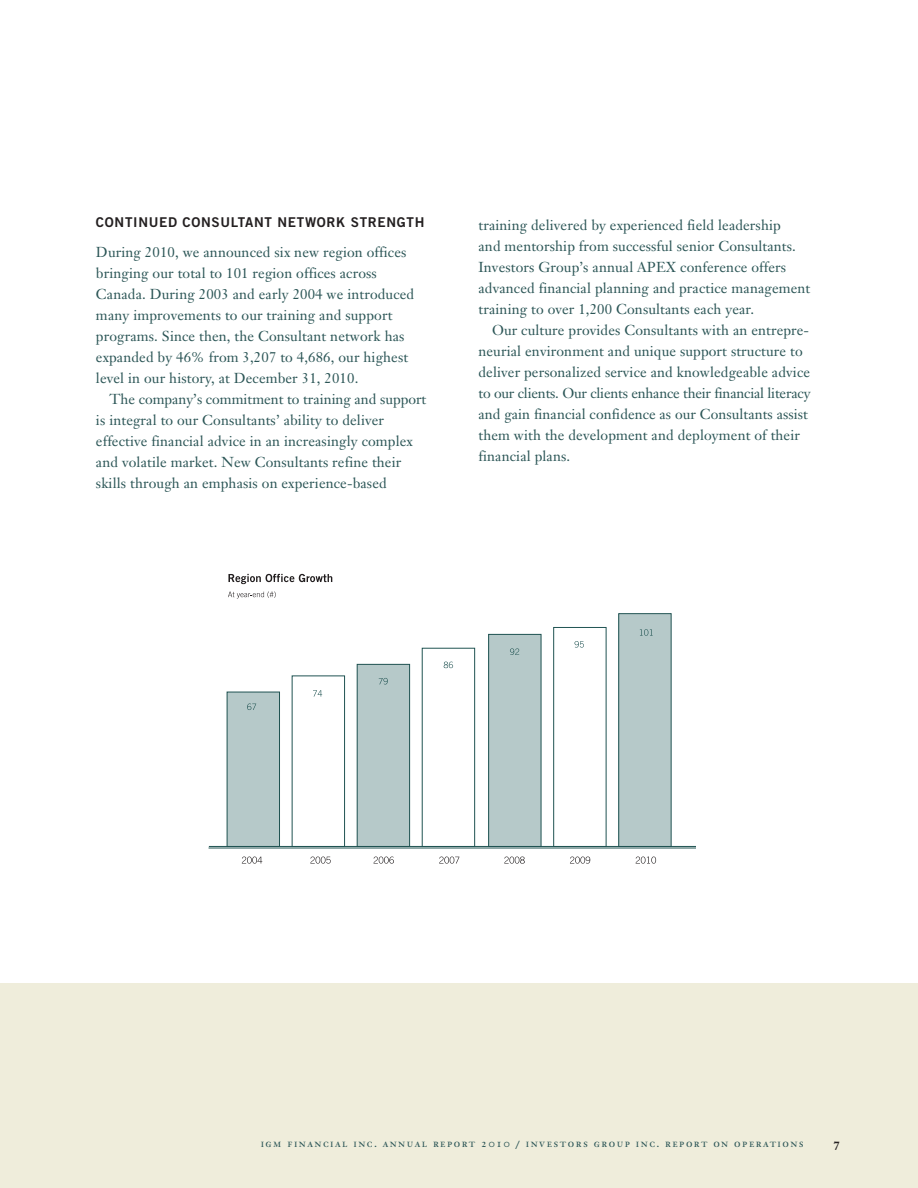
<style>
.page{position:relative;width:918px;height:1188px;background:#fff}
.page>*{position:absolute;margin:0;border:0;box-sizing:border-box;transform-origin:0 0}
.t1{font:14.25px/21px "Janson Text";letter-spacing:.01em;color:#2b5556}
.t2{font:13.5px "Trade Gothic Bold Two";letter-spacing:.05em;color:#231f20}
.t3{font:11.7px "Janson Text Roman SC";letter-spacing:.125em;color:#2b5556}
.t4{font:11.7px "Janson Text Bold Os F";color:#231f20}
</style>
<div class="page">
<div style="left:0;top:984px;width:918px;height:204px;background:#efeddb"></div>
<div style="left:619px;top:614px;width:52px;height:233px;background:#b6c9c9"></div>
<div style="left:618px;top:613px;width:54px;height:234px;border:1px solid #205352"></div>
<div style="left:553px;top:627px;width:53px;height:220px;border:1px solid #205352"></div>
<div style="left:489px;top:634px;width:52px;height:213px;background:#b6c9c9"></div>
<div style="left:488px;top:634px;width:53px;height:213px;border:1px solid #205352"></div>
<div style="left:422px;top:648px;width:53px;height:199px;border:1px solid #205352"></div>
<div style="left:357px;top:664px;width:53px;height:183px;background:#b6c9c9"></div>
<div style="left:357px;top:664px;width:53px;height:183px;border:1px solid #205352"></div>
<div style="left:292px;top:676px;width:53px;height:171px;border:1px solid #205352"></div>
<div style="left:227px;top:692px;width:53px;height:155px;background:#b6c9c9"></div>
<div style="left:227px;top:692px;width:53px;height:155px;border:1px solid #205352"></div>
<svg style="left:242px;top:857px;width:20px;height:7px"></svg>
<svg style="left:310px;top:857px;width:21px;height:7px"></svg>
<svg style="left:374px;top:857px;width:20px;height:7px"></svg>
<svg style="left:439px;top:857px;width:20px;height:7px"></svg>
<svg style="left:504px;top:857px;width:21px;height:7px"></svg>
<svg style="left:570px;top:857px;width:20px;height:7px"></svg>
<svg style="left:636px;top:857px;width:20px;height:7px"></svg>
<svg style="left:247px;top:704px;width:9px;height:6px"></svg>
<svg style="left:313px;top:690px;width:9px;height:7px"></svg>
<svg style="left:379px;top:678px;width:9px;height:6px"></svg>
<svg style="left:444px;top:662px;width:9px;height:6px"></svg>
<svg style="left:510px;top:648px;width:9px;height:7px"></svg>
<svg style="left:575px;top:641px;width:9px;height:7px"></svg>
<svg style="left:640px;top:629px;width:13px;height:7px"></svg>
<svg style="left:228px;top:574px;width:104px;height:10px"></svg>
<svg style="left:228px;top:592px;width:48px;height:7px"></svg>
<hr style="left:209px;top:846px;width:487px;height:1px;background:#205352">
<hr style="left:209px;top:848px;width:487px;height:1px;background:#205352">
<p class="t2" style="left:96px;top:217px;width:330px">CONTINUED CONSULTANT NETWORK STRENGTH</p>
<p class="t1" style="left:96px;top:243px;width:320px">During 2010, we announced six new region offices bringing our total to 101 region offices across Canada. During 2003 and early 2004 we introduced many improvements to our training and support programs. Since then, the Consultant network has expanded by 46% from 3,207 to 4,686, our highest level in our history, at December 31, 2010.</p>
<p class="t1" style="left:96px;top:390px;width:332px;text-indent:14px">The company’s commitment to training and support is integral to our Consultants’ ability to deliver effective financial advice in an increasingly complex and volatile market. New Consultants refine their skills through an emphasis on experience-based</p>
<p class="t1" style="left:478px;top:216px;width:333px">training delivered by experienced field leadership<br>and mentorship from successful senior Consultants.<br>Investors Group’s annual APEX conference offers advanced financial planning and practice management training to over 1,200 Consultants each year.</p>
<p class="t1" style="left:478px;top:321px;width:334px;text-indent:14px">Our culture provides Consultants with an entrepre&shy;neurial environment and unique support structure to deliver personalized service and knowledgeable advice to our clients. Our clients enhance their financial literacy and gain financial confidence as our Consultants assist them with the development and deployment of their financial plans.</p>
<p class="t3" style="left:261px;top:1139px;width:545px">igm financial inc. annual report 2010 / investors group inc. report on operations</p>
<p class="t4" style="left:833px;top:1138px;width:8px">7</p>
</div>
